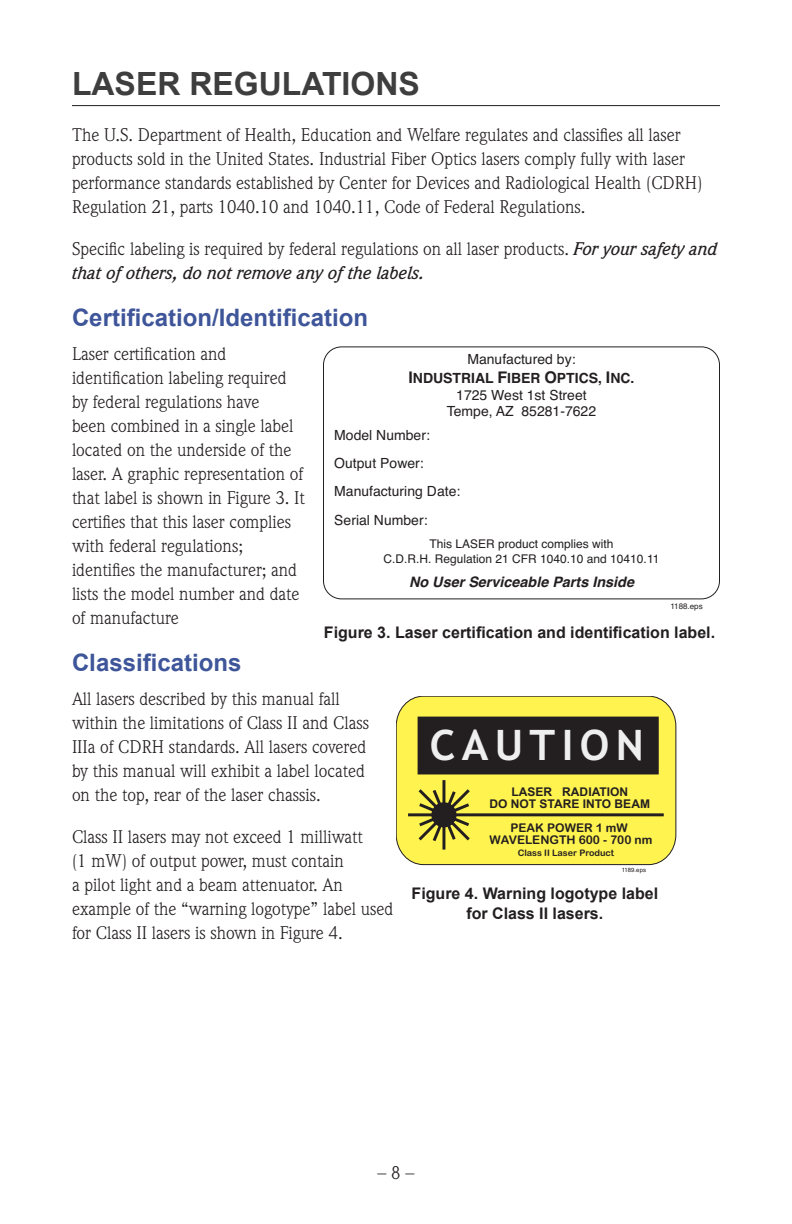
<style>
.page{position:relative;width:792px;height:1224px;background:#fff}
.page>*{position:absolute;margin:0;border:0;box-sizing:border-box;transform-origin:0 0}
.t1{font:700 42.2px "Trebuchet MS";letter-spacing:.15em;color:#efeff0}
.subHEAD{font:700 32px "Arial";color:#3e3e3f}
.subtitle{font:700 24px "Arial";color:#3e559a}
.bodyTYPE{font:18px/24px "Weidemann ITC Std";color:#231f20}
.figureTEXT{font:700 16px/20px "Arial";color:#231f20;text-align:center}
.t2{font:italic 700 14.4px "Helvetica";color:#231f20}
.t3{font:14px/28.2px "Helvetica";color:#231f20}
.t4{font:700 14px/19.2px "Helvetica";color:#231f20;text-align:center}
.t5{font:12px/14.4px "Helvetica";color:#231f20;text-align:center}
.t6{font:700 12px/12px "Arial";color:#231f20;text-align:center}
.t7{font:12px/12px "Arial Rounded MT Bold";color:#231f20;text-align:center}
.t8{font:9px "Arial Rounded MT Bold";color:#231f20}
.t9{font:8px "Helvetica";color:#231f20}
.t10{font:6px "Helvetica";color:#231f20}
.s1{font-family:"Weidemann Std";font-weight:500;font-style:italic}
.s2{font-weight:400}
.s3{font-size:16px}
</style>
<div class="page">
<hr style="left:72px;top:105px;width:648px;height:1px;background:#231f20">
<div style="left:396px;top:696px;width:280px;height:169px;background:#fff34f;border-radius:29px"></div>
<div style="left:396px;top:696px;width:280px;height:169px;border:1px solid #231f20;border-radius:29px"></div>
<div style="left:418px;top:717px;width:241px;height:57px;background:#231f20"></div>
<hr style="left:410px;top:813px;width:252px;height:3px;background:#231f20">
<hr style="left:442px;top:782px;width:3px;height:66px;background:#231f20">
<svg style="left:416px;top:787px;width:56px;height:56px"></svg>
<div style="left:323px;top:346px;width:397px;height:253px;border:1px solid #231f20;border-radius:18px"></div>
<p class="subHEAD" style="left:72px;top:63px;width:349px">LASER REGULATIONS</p>
<p class="bodyTYPE" style="left:72px;top:122px;width:632px">The U.S. Department of Health, Education and Welfare regulates and classifies all laser products sold in the United States. Industrial Fiber Optics lasers comply fully with laser performance standards established by Center for Devices and Radiological Health (CDRH)<br>Regulation 21, parts 1040.10 and 1040.11, Code of Federal Regulations.</p>
<p class="bodyTYPE" style="left:72px;top:236px;width:647px">Specific labeling is required by federal regulations on all laser products. <span class="s1">For your safety and that of others, do not remove any of the labels.</span></p>
<p class="subtitle" style="left:72px;top:301px;width:298px">Certification/Identification</p>
<p class="bodyTYPE" style="left:72px;top:341px;width:235px">Laser certification and identification labeling required by federal regulations have<br>been combined in a single label located on the underside of the laser. A graphic representation of that label is shown in Figure 3. It certifies that this laser complies with federal regulations; identifies the manufacturer; and lists the model number and date of manufacture</p>
<p class="subtitle" style="left:72px;top:646px;width:171px">Classifications</p>
<p class="bodyTYPE" style="left:72px;top:686px;width:299px">All lasers described by this manual fall within the limitations of Class II and Class IIIa of CDRH standards. All lasers covered by this manual will exhibit a label located on the top, rear of the laser chassis.</p>
<p class="bodyTYPE" style="left:72px;top:824px;width:323px">Class II lasers may not exceed 1 milliwatt<br>(1 mW) of output power, must contain<br>a pilot light and a beam attenuator. An example of the “warning logotype” label used for Class II lasers is shown in Figure 4.</p>
<p class="t4" style="left:408px;top:349px;width:228px"><span class="s2">Manufactured by:<br></span><span class="s3">I</span>NDUSTRIAL <span class="s3">F</span>IBER <span class="s3">O</span>PTICS, <span class="s3">I</span>NC.</p>
<p class="t3" style="left:447px;top:387px;width:151px;line-height:16.8px;text-align:center">1725 West 1st Street<br>Tempe, AZ 85281-7622</p>
<p class="t3" style="left:334px;top:421px;width:128px">Model Number:<br>Output Power:<br>Manufacturing Date:<br>Serial Number:</p>
<p class="t5" style="left:384px;top:537px;width:277px">This LASER product complies with<br>C.D.R.H. Regulation 21 CFR 1040.10 and 10410.11</p>
<p class="t2" style="left:409px;top:570px;width:226px">No User Serviceable Parts Inside</p>
<p class="t9" style="left:670px;top:600px;width:34px">1188.eps</p>
<p class="figureTEXT" style="left:324px;top:623px;width:393px">Figure 3. Laser certification and identification label.</p>
<p class="t1" style="left:430px;top:719px;width:216px">CAUTION</p>
<p class="t6" style="left:489px;top:786px;width:162px">LASER RADIATION<br>DO NOT STARE INTO BEAM</p>
<p class="t7" style="left:489px;top:822px;width:165px">PEAK POWER 1 mW<br>WAVELENGTH 600 - 700 nm</p>
<p class="t8" style="left:518px;top:848px;width:98px">Class II Laser Product</p>
<p class="t10" style="left:622px;top:865px;width:26px">1189.eps</p>
<p class="figureTEXT" style="left:412px;top:884px;width:248px">Figure 4. Warning logotype label for Class II lasers.</p>
<p class="bodyTYPE" style="left:378px;top:1160px;width:38px">– 8 –</p>
</div>
